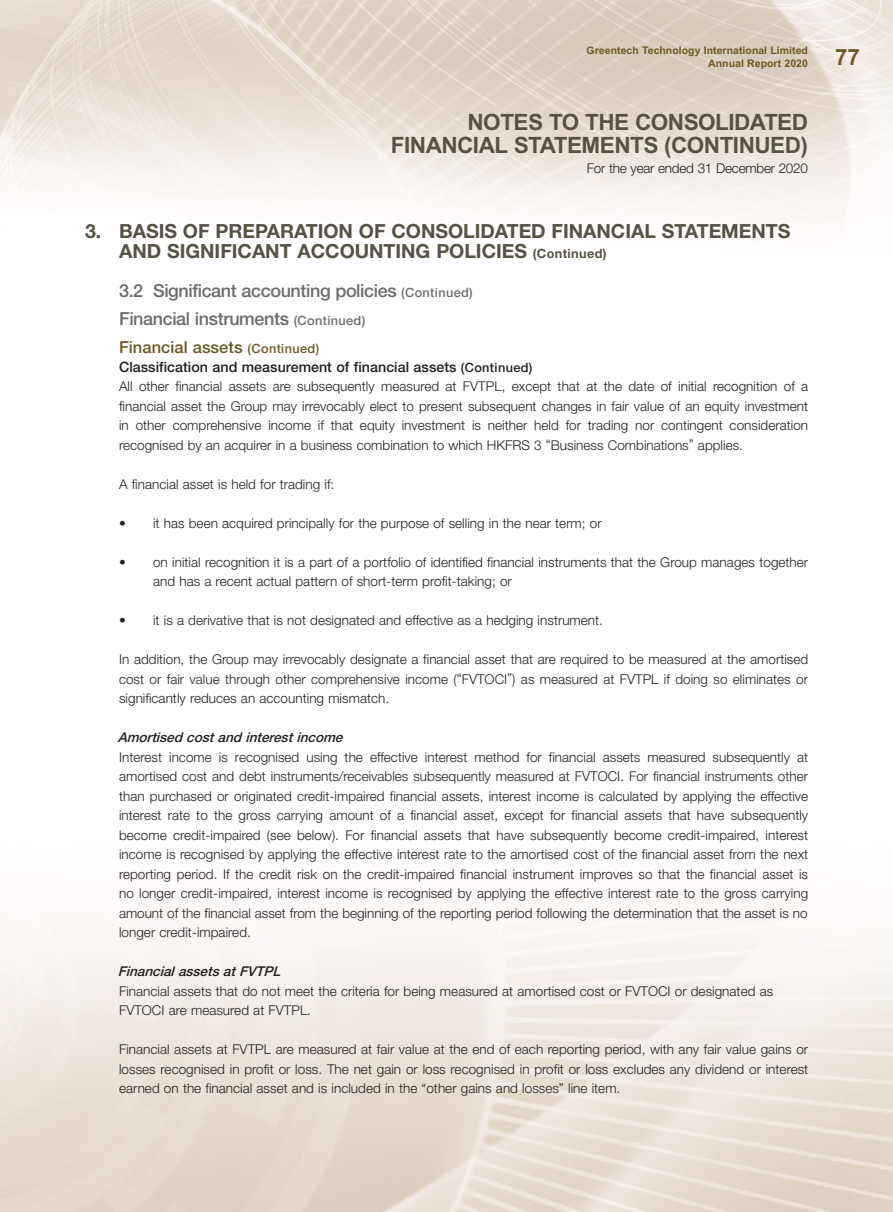
<style>
.page{position:relative;width:893px;height:1212px;background:#fff}
.page>*{position:absolute;margin:0;border:0;box-sizing:border-box;transform-origin:0 0}
.t1{font:700 22.5px/22.5px "Arial MT Std";letter-spacing:-.02em;color:#575245;text-align:right}
.t2{font:700 22.5px "Arial MT Std";color:#6f5924}
.Heading_1{font:700 19.5px/19.5px "Helvetica Neue LT Std";color:#575245}
.Heading_2{font:500 18px "Helvetica Neue LT Std";letter-spacing:-.02em;color:#6c6d70}
.Heading_3{font:500 16.5px "Helvetica Neue LT Std";letter-spacing:.005em;color:#6f5924}
.Heading_4{font:500 14.25px "Helvetica Neue LT Std";letter-spacing:.005em;color:#231f20}
.Body_Text{font:300 13.5px/19.5px "Helvetica Neue LT Std";letter-spacing:.005em;color:#231f20;text-align:justify}
.Heading_5{font:italic 500 13.5px "Helvetica Neue LT Std";color:#231f20}
.Body_Text-2{font:300 13.5px "Helvetica Neue LT Std";letter-spacing:-.015em;color:#231f20}
.t3{font:700 10.5px/12.8px "Arial MT Std";letter-spacing:.005em;color:#6f5924;text-align:right}
.s1{font-size:12.75px}
</style>
<div class="page">
<img style="left:0;top:0;width:893px;height:1212px">
<p class="t3" style="left:587px;top:44px;width:223px">Greentech Technology International Limited<br>Annual Report 2020</p>
<h1 class="t1" style="left:391px;top:111px;width:419px">NOTES TO THE CONSOLIDATED<br>FINANCIAL STATEMENTS (CONTINUED)</h1>
<p class="Body_Text-2" style="left:587px;top:160px;width:223px">For the year ended 31 December 2020</p>
<p class="Heading_1" style="left:119px;top:221px;width:673px;text-indent:-34px">3. BASIS OF PREPARATION OF CONSOLIDATED FINANCIAL STATEMENTS<br>AND SIGNIFICANT ACCOUNTING POLICIES <span class="s1">(Continued)</span></p>
<p class="Heading_2" style="left:119px;top:280px;width:355px">3.2 Significant accounting policies <span class="s1">(Continued)</span></p>
<p class="Heading_2" style="left:119px;top:308px;width:248px">Financial instruments <span class="s1">(Continued)</span></p>
<p class="Heading_3" style="left:119px;top:337px;width:202px">Financial assets <span class="s1">(Continued)</span></p>
<p class="Heading_4" style="left:119px;top:358px;width:415px">Classification and measurement of financial assets <span class="s1">(Continued)</span></p>
<p class="Body_Text" style="left:119px;top:376px;width:691px">All other financial assets are subsequently measured at FVTPL, except that at the date of initial recognition of a financial asset the Group may irrevocably elect to present subsequent changes in fair value of an equity investment in other comprehensive income if that equity investment is neither held for trading nor contingent consideration recognised by an acquirer in a business combination to which HKFRS 3 “Business Combinations” applies.</p>
<p class="Body_Text" style="left:119px;top:474px;width:217px">A financial asset is held for trading if:</p>
<p class="Body_Text" style="left:119px;top:513px;width:484px">• it has been acquired principally for the purpose of selling in the near term; or</p>
<p class="Body_Text" style="left:153px;top:552px;width:657px;text-indent:-34px">• on initial recognition it is a part of a portfolio of identified financial instruments that the Group manages together and has a recent actual pattern of short-term profit-taking; or</p>
<p class="Body_Text" style="left:119px;top:610px;width:485px">• it is a derivative that is not designated and effective as a hedging instrument.</p>
<p class="Body_Text" style="left:119px;top:649px;width:691px">In addition, the Group may irrevocably designate a financial asset that are required to be measured at the amortised cost or fair value through other comprehensive income (“FVTOCI”) as measured at FVTPL if doing so eliminates or significantly reduces an accounting mismatch.</p>
<p class="Heading_5" style="left:118px;top:729px;width:230px">Amortised costand interestincome</p>
<p class="Body_Text" style="left:119px;top:747px;width:691px">Interest income is recognised using the effective interest method for financial assets measured subsequently at amortised cost and debt instruments/receivables subsequently measured at FVTOCI. For financial instruments other than purchased or originated credit-impaired financial assets, interest income is calculated by applying the effective interest rate to the gross carrying amount of a financial asset, except for financial assets that have subsequently become credit-impaired (see below). For financial assets that have subsequently become credit-impaired, interest income is recognised by applying the effective interest rate to the amortised cost of the financial asset from the next reporting period. If the credit risk on the credit-impaired financial instrument improves so that the financial asset is no longer credit-impaired, interest income is recognised by applying the effective interest rate to the gross carrying amount of the financial asset from the beginning of the reporting period following the determination that the asset is no longer credit-impaired.</p>
<p class="Heading_5" style="left:118px;top:963px;width:168px">FinancialassetsatFVTPL</p>
<p class="Body_Text" style="left:119px;top:981px;width:656px">Financial assets that do not meet the criteria for being measured at amortised cost or FVTOCI or designated as</p>
<p class="Body_Text" style="left:119px;top:1000px;width:193px">FVTOCI are measured at FVTPL.</p>
<p class="Body_Text" style="left:119px;top:1039px;width:691px">Financial assets at FVTPL are measured at fair value at the end of each reporting period, with any fair value gains or losses recognised in profit or loss. The net gain or loss recognised in profit or loss excludes any dividend or interest earned on the financial asset and is included in the “other gains and losses” line item.</p>
<h1 class="t2" style="left:835px;top:44px;width:26px">77</h1>
</div>
